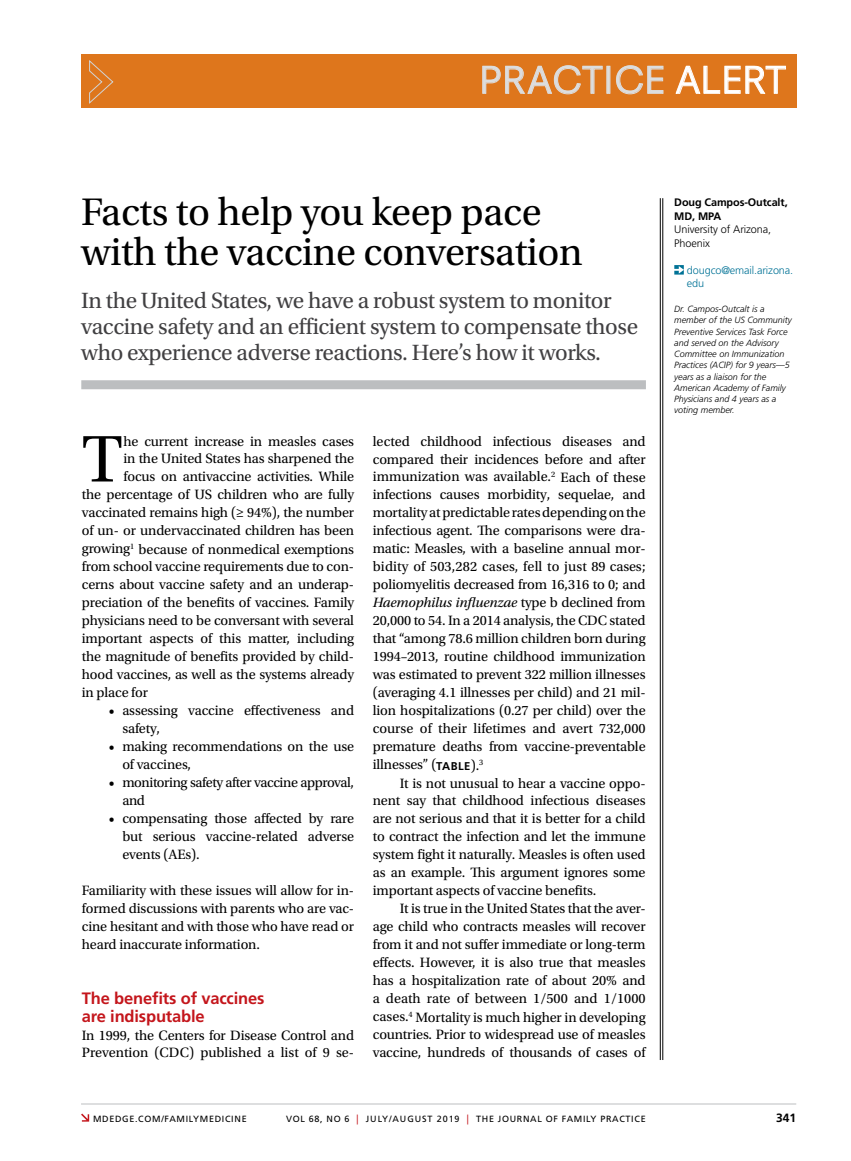
<style>
.page{position:relative;width:851px;height:1161px;background:#fff}
.page>*{position:absolute;margin:0;border:0;box-sizing:border-box;transform-origin:0 0}
.t1{font:69.45px "Utopia Std";color:#000}
.t2{font:40.5px/40.5px "Utopia Std";letter-spacing:-.01em;color:#000}
.t3{font:36px "Neuzeit SLT Std";letter-spacing:.025em;color:#dcddde}
.t4{font:23.25px/26.2px "Utopia Std";letter-spacing:-.02em;color:#414042}
.t5{font:700 16.5px/18px "Frutiger LT Std";letter-spacing:-.01em;color:#c4161c}
.t6{font:14.25px/18px "Utopia Std";letter-spacing:-.01em;color:#000;text-align:justify}
.t7{font:14.25px/18px "Utopia Std";letter-spacing:-.03em;color:#000}
.t8{font:700 12px "Frutiger LT Std";color:#000}
.t9{font:300 10.8px/13.5px "Frutiger LT Std";letter-spacing:-.01em;color:#000}
.t10{font:700 10.8px/13.5px "Frutiger LT Std";letter-spacing:-.01em;color:#000}
.t11{font:300 10.8px/13.5px "Frutiger LT Std";letter-spacing:-.01em;color:#007296}
.t12{font:italic 300 9px/11.2px "Frutiger LT Std";color:#000}
.t13{font:9px "Frutiger LT Std";letter-spacing:.075em;color:#000}
.s1{color:#fff}
.s2{font-style:italic}
.s3{font-family:"Frutiger LT Std";font-weight:700;font-size:11.25px}
.s4{font-size:9.9px;color:#c4161c}
</style>
<div class="page">
<svg style="left:81px;top:1114px;width:8px;height:8px"></svg>
<hr style="left:81px;top:1104px;width:715px;height:1px;background:#bcbec0">
<div style="left:81px;top:54px;width:715px;height:54px;background:#de761c"></div>
<svg style="left:89px;top:60px;width:25px;height:44px"></svg>
<svg style="left:482px;top:65px;width:120px;height:29px"></svg>
<svg style="left:616px;top:65px;width:47px;height:29px"></svg>
<svg style="left:675px;top:66px;width:110px;height:28px"></svg>
<hr style="left:662px;top:198px;width:1px;height:862px;background:#000">
<hr style="left:660px;top:198px;width:1px;height:862px;background:#000">
<svg style="left:674px;top:265px;width:9px;height:10px"></svg>
<div style="left:81px;top:380px;width:565px;height:9px;background:#bcbec0"></div>
<h3 class="t3" style="left:479px;top:58px;width:307px">PRACTICE <span class="s1">ALERT</span></h3>
<h2 class="t2" style="left:81px;top:192px;width:503px">Facts to help you keep pace with the vaccine conversation</h2>
<h3 class="t4" style="left:81px;top:288px;width:558px">In the United States, we have a robust system to monitor vaccine safety and an efficient system to compensate those who experience adverse reactions. Here’s how it works.</h3>
<h1 class="t1" style="left:82px;top:421px;width:42px">T</h1>
<p class="t6" style="left:123px;top:432px;width:232px">he current increase in measles cases</p>
<p class="t6" style="left:123px;top:450px;width:232px">in the United States has sharpened the</p>
<p class="t6" style="left:123px;top:468px;width:232px">focus on antivaccine activities. While</p>
<p class="t6" style="left:82px;top:486px;width:274px">the percentage of US children who are fully</p>
<p class="t6" style="left:82px;top:504px;width:274px">vaccinated remains high (≥ 94%), the number</p>
<p class="t6" style="left:82px;top:522px;width:274px">of un- or undervaccinated children has been</p>
<p class="t6" style="left:82px;top:540px;width:274px">growing<sup>1</sup> because of nonmedical exemptions</p>
<p class="t6" style="left:82px;top:558px;width:274px">from school vaccine requirements due to con-</p>
<p class="t6" style="left:82px;top:576px;width:274px">cerns about vaccine safety and an underap-</p>
<p class="t6" style="left:82px;top:594px;width:274px">preciation of the benefits of vaccines. Family</p>
<p class="t6" style="left:82px;top:612px;width:274px">physicians need to be conversant with several</p>
<p class="t6" style="left:82px;top:630px;width:274px">important aspects of this matter, including</p>
<p class="t6" style="left:82px;top:648px;width:274px">the magnitude of benefits provided by child-</p>
<p class="t6" style="left:82px;top:666px;width:274px">hood vaccines, as well as the systems already</p>
<p class="t6" style="left:82px;top:684px;width:68px">in place for</p>
<p class="t6" style="left:122px;top:702px;width:233px;text-indent:-13px">• assessing vaccine effectiveness and safety,</p>
<p class="t6" style="left:122px;top:738px;width:233px;text-indent:-13px">• making recommendations on the use of vaccines,</p>
<p class="t7" style="left:122px;top:774px;width:233px;text-indent:-13px">• monitoring safety after vaccine approval, and</p>
<p class="t6" style="left:122px;top:810px;width:233px;text-indent:-13px">• compensating those affected by rare but serious vaccine-related adverse events (AEs).</p>
<p class="t6" style="left:82px;top:882px;width:274px">Familiarity with these issues will allow for in&shy;formed discussions with parents who are vac&shy;cine hesitant and with those who have read or heard inaccurate information.</p>
<p class="t5" style="left:82px;top:989px;width:184px">The benefits of vaccines are indisputable</p>
<p class="t6" style="left:82px;top:1026px;width:274px">In 1999, the Centers for Disease Control and<br>Prevention (CDC) published a list of 9 se-</p>
<p class="t6" style="left:373px;top:432px;width:274px">lected childhood infectious diseases and compared their incidences before and after immunization was available.<sup>2</sup> Each of these infections causes morbidity, sequelae, and mortality at predictable rates depending on the infectious agent. The comparisons were dra&shy;matic: Measles, with a baseline annual mor&shy;bidity of 503,282 cases, fell to just 89 cases; poliomyelitis decreased from 16,316 to 0; and <span class="s2">Haemophilus influenzae</span> type b declined from 20,000 to 54. In a 2014 analysis, the CDC stated that “among 78.6 million children born during 1994–2013, routine childhood immunization was estimated to prevent 322 million illnesses (averaging 4.1 illnesses per child) and 21 mil&shy;lion hospitalizations (0.27 per child) over the course of their lifetimes and avert 732,000 premature deaths from vaccine-preventable illnesses” (<span class="s3">TABLE</span>).<sup>3</sup></p>
<p class="t6" style="left:373px;top:774px;width:274px;text-indent:27px">It is not unusual to hear a vaccine oppo&shy;nent say that childhood infectious diseases are not serious and that it is better for a child to contract the infection and let the immune system fight it naturally. Measles is often used as an example. This argument ignores some important aspects of vaccine benefits.</p>
<p class="t6" style="left:373px;top:900px;width:274px;text-indent:27px">It is true in the United States that the aver&shy;age child who contracts measles will recover from it and not suffer immediate or long-term effects. However, it is also true that measles has a hospitalization rate of about 20% and a death rate of between 1/500 and 1/1000 cases.<sup>4</sup> Mortality is much higher in developing countries. Prior to widespread use of measles vaccine, hundreds of thousands of cases of</p>
<p class="t10" style="left:674px;top:196px;width:115px">Doug Campos-Outcalt,<br>MD, MPA</p>
<p class="t9" style="left:674px;top:223px;width:98px">University of Arizona,<br>Phoenix</p>
<p class="t11" style="left:687px;top:264px;width:108px">dougco@email.arizona. edu</p>
<p class="t12" style="left:674px;top:303px;width:119px">Dr. Campos-Outcalt is a member of the US Community<br>Preventive Services Task Force and served on the Advisory<br>Committee on Immunization<br>Practices (ACIP) for 9 years—5 years as a liaison for the<br>American Academy of Family<br>Physicians and 4 years as a voting member.</p>
<p class="t13" style="left:93px;top:1113px;width:155px">MDEDGE.COM/FAMILYMEDICINE</p>
<p class="t13" style="left:286px;top:1113px;width:361px">VOL 68, NO 6 <span class="s4">|</span> JULY/AUGUST 2019 <span class="s4">|</span> THE JOURNAL OF FAMILY PRACTICE</p>
<p class="t8" style="left:776px;top:1111px;width:22px">341</p>
</div>
